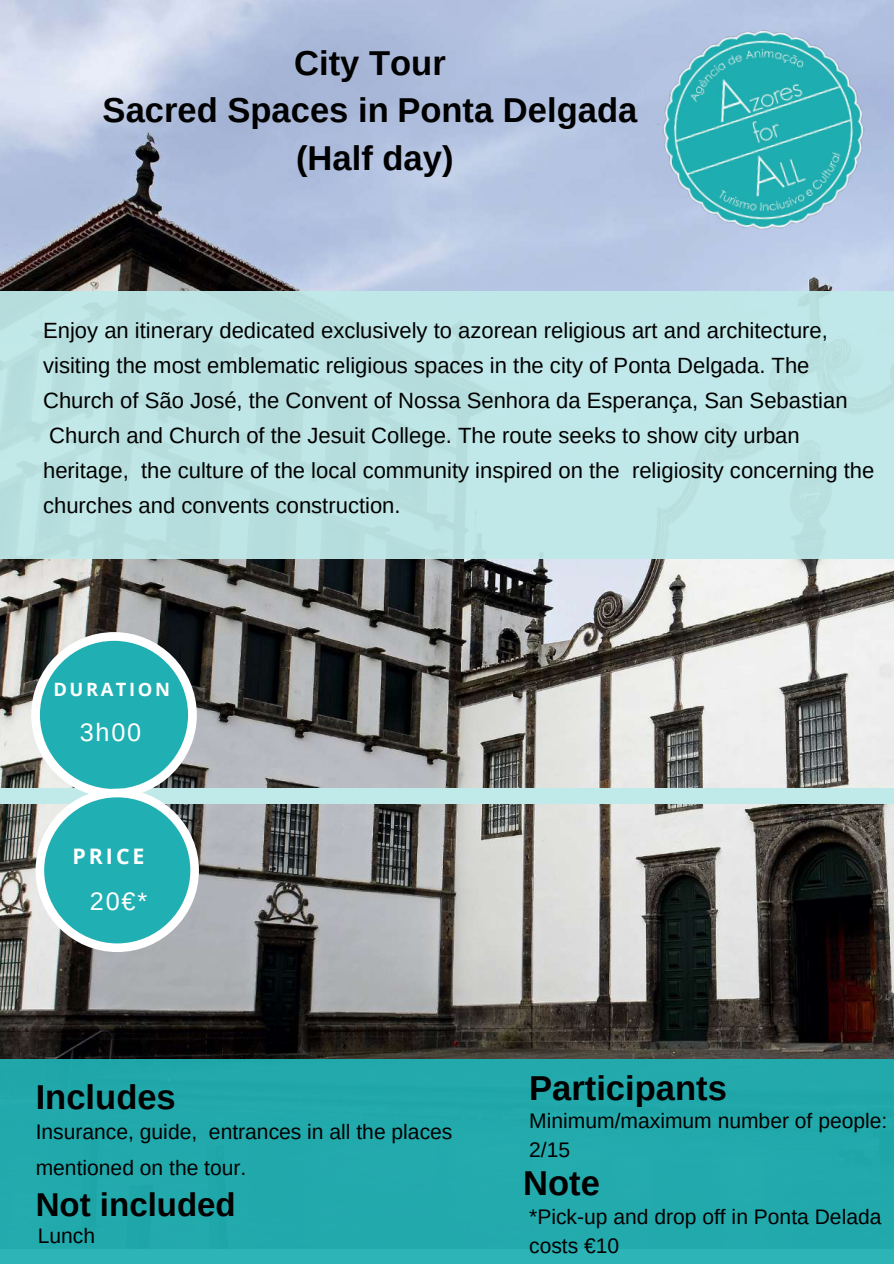
<style>
.page{position:relative;width:894px;height:1264px;background:#fff}
.page>*{position:absolute;margin:0;border:0;box-sizing:border-box;transform-origin:0 0}
.t1{font:700 34.5px/47.2px "Arimo";color:#000;text-align:center}
.t2{font:700 33px "Arimo";color:#000}
.t3{font:25.2px "Arimo";letter-spacing:.07em;color:#fff}
.t4{font:22.05px/35px "Arimo";color:#000}
.t5{font:700 21.3px "Open Sans";letter-spacing:.14em;color:#fff}
.t6{font:21px/29.2px "Arimo";color:#000}
.t7{font:700 18.3px "Open Sans";letter-spacing:.14em;color:#fff}
</style>
<div class="page">
<img style="left:0;top:0;width:893px;height:1059px">
<div style="left:0;top:788px;width:893px;height:15px;background:#c0e9e9"></div>
<div style="left:0;top:292px;width:893px;height:266px;background:#c0e9e9"></div>
<svg style="left:31px;top:632px;width:168px;height:320px;background:#57b4b5"></svg>
<div style="left:0;top:1059px;width:893px;height:204px;background:#22a9ac"></div>
<img style="left:633px;top:0;width:260px;height:260px">
<h1 class="t1" style="left:103px;top:39px;width:536px">City Tour<br>Sacred Spaces in Ponta Delgada (Half day)</h1>
<p class="t4" style="left:43px;top:313px;width:832px">Enjoy an itinerary dedicated exclusively to azorean religious art and architecture, visiting the most emblematic religious spaces in the city of Ponta Delgada. The Church of São José, the Convent of Nossa Senhora da Esperança, San Sebastian Church and Church of the Jesuit College. The route seeks to show city urban heritage, the culture of the local community inspired on the religiosity concerning the churches and convents construction.</p>
<p class="t7" style="left:53px;top:676px;width:118px">DURATION</p>
<p class="t3" style="left:80px;top:718px;width:63px">3h00</p>
<p class="t5" style="left:72px;top:841px;width:74px">PRICE</p>
<p class="t3" style="left:90px;top:887px;width:59px">20€*</p>
<h1 class="t1" style="left:36px;top:1073px;width:142px">Includes</h1>
<h1 class="t1" style="left:529px;top:1064px;width:199px">Participants</h1>
<p class="t6" style="left:529px;top:1105px;width:359px">Minimum/maximum number of people:<br>2/15</p>
<h2 class="t2" style="left:36px;top:1185px;width:201px">Not included</h2>
<p class="t6" style="left:38px;top:1221px;width:59px">Lunch</p>
<p class="t6" style="left:36px;top:1113px;width:418px;line-height:36px">Insurance, guide, entrances in all the places mentioned on the tour.</p>
<h1 class="t1" style="left:523px;top:1159px;width:78px">Note</h1>
<p class="t6" style="left:529px;top:1201px;width:354px">*Pick-up and drop off in Ponta Delada costs €10</p>
</div>
